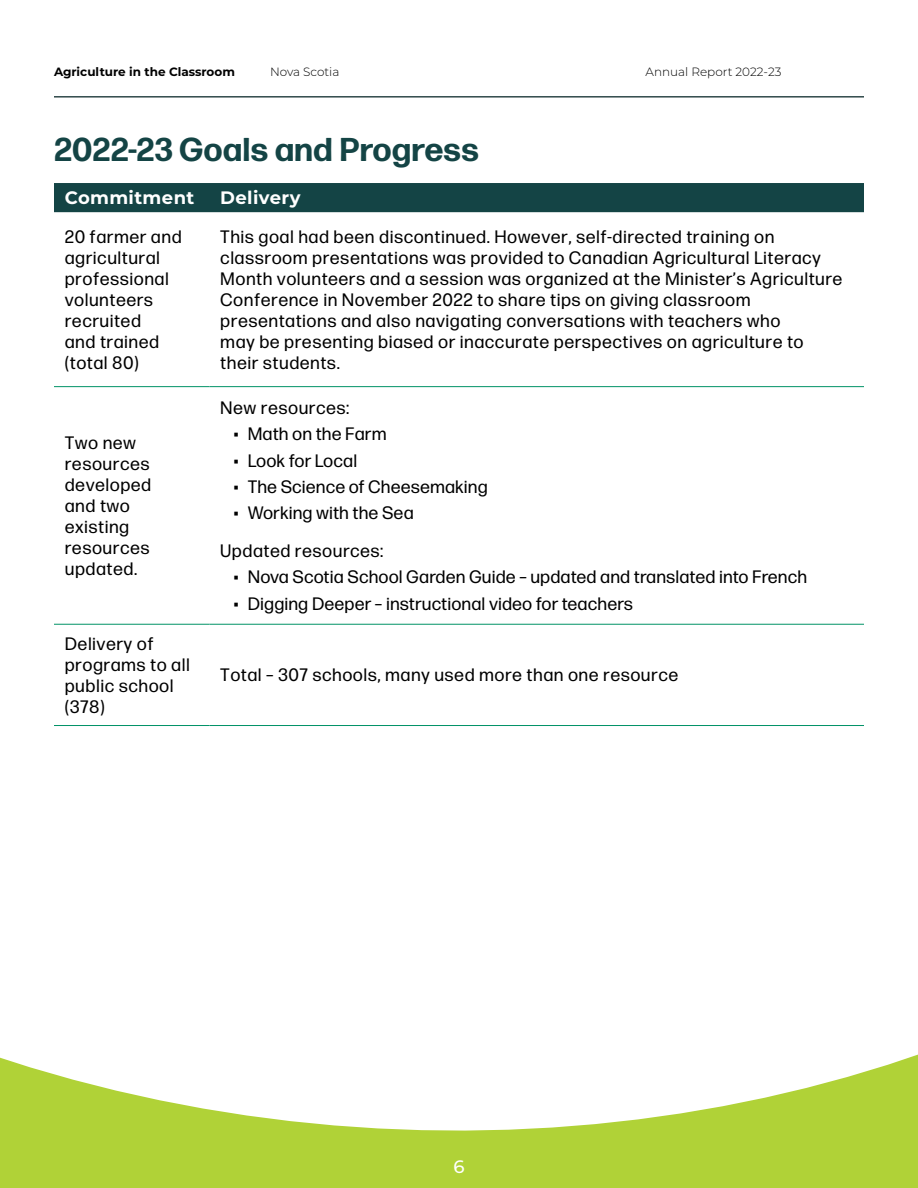
<style>
.page{position:relative;width:918px;height:1188px;background:#fff}
.page>*{position:absolute;margin:0;border:0;box-sizing:border-box;transform-origin:0 0}
.Head{font:700 33px "Forma DJR Micro";color:#144445}
.Table_BODY{font:18px/21px "Forma DJR Micro";letter-spacing:.025em;color:#000}
.Table_BODY-2{font:18px "Forma DJR Micro";letter-spacing:.005em;color:#000}
.Table_Head{font:700 18px "Montserrat";letter-spacing:.02em;color:#fff}
.t1{font:500 18px "Montserrat";color:#fff}
.t2{font:300 12px "Montserrat";color:#000}
.t3{font:700 12px "Montserrat";color:#000}
</style>
<div class="page">
<svg style="left:0;top:1054px;width:918px;height:134px;fill:#b0d237"></svg>
<div style="left:40px;top:86px;width:838px;height:14px;background:#000;opacity:.35"></div>
<div style="left:54px;top:183px;width:810px;height:29px;background:#144445"></div>
<hr style="left:54px;top:386px;width:156px;height:1px;background:#009266">
<hr style="left:54px;top:624px;width:156px;height:1px;background:#009266">
<hr style="left:54px;top:725px;width:156px;height:1px;background:#009266">
<hr style="left:210px;top:725px;width:654px;height:1px;background:#009266">
<hr style="left:210px;top:386px;width:654px;height:1px;background:#009266">
<hr style="left:210px;top:624px;width:654px;height:1px;background:#009266">
<p class="t3" style="left:54px;top:63px;width:182px">Agriculture in the Classroom</p>
<p class="t2" style="left:270px;top:64px;width:71px">Nova Scotia</p>
<p class="t2" style="left:646px;top:64px;width:137px">Annual Report 2022-23</p>
<p class="Head" style="left:54px;top:128px;width:427px">2022-23 Goals and Progress</p>
<p class="Table_Head" style="left:65px;top:185px;width:131px">Commitment</p>
<p class="Table_Head" style="left:220px;top:185px;width:82px">Delivery</p>
<p class="Table_BODY" style="left:65px;top:225px;width:119px">20 farmer and agricultural professional volunteers recruited<br>and trained (total 80)</p>
<p class="Table_BODY" style="left:220px;top:225px;width:624px">This goal had been discontinued. However, self-directed training on classroom presentations was provided to Canadian Agricultural Literacy Month volunteers and a session was organized at the Minister’s Agriculture Conference in November 2022 to share tips on giving classroom presentations and also navigating conversations with teachers who<br>may be presenting biased or inaccurate perspectives on agriculture to their students.</p>
<p class="Table_BODY" style="left:65px;top:431px;width:88px">Two new resources developed and two existing resources updated.</p>
<p class="Table_BODY" style="left:65px;top:632px;width:127px">Delivery of programs to all public school (378)</p>
<p class="Table_BODY" style="left:220px;top:397px;width:131px">New resources:</p>
<p class="Table_BODY-2" style="left:234px;top:423px;width:154px">• Math on the Farm</p>
<p class="Table_BODY-2" style="left:234px;top:449px;width:125px">• Look for Local</p>
<p class="Table_BODY-2" style="left:234px;top:476px;width:256px">• The Science of Cheesemaking</p>
<p class="Table_BODY-2" style="left:234px;top:502px;width:181px">• Working with the Sea</p>
<p class="Table_BODY" style="left:220px;top:539px;width:165px">Updated resources:</p>
<p class="Table_BODY-2" style="left:234px;top:566px;width:575px">• Nova Scotia School Garden Guide – updated and translated into French</p>
<p class="Table_BODY-2" style="left:234px;top:592px;width:401px">• Digging Deeper – instructional video for teachers</p>
<p class="Table_BODY" style="left:220px;top:664px;width:460px">Total – 307 schools, many used more than one resource</p>
<p class="t1" style="left:453px;top:1154px;width:13px">6</p>
</div>
